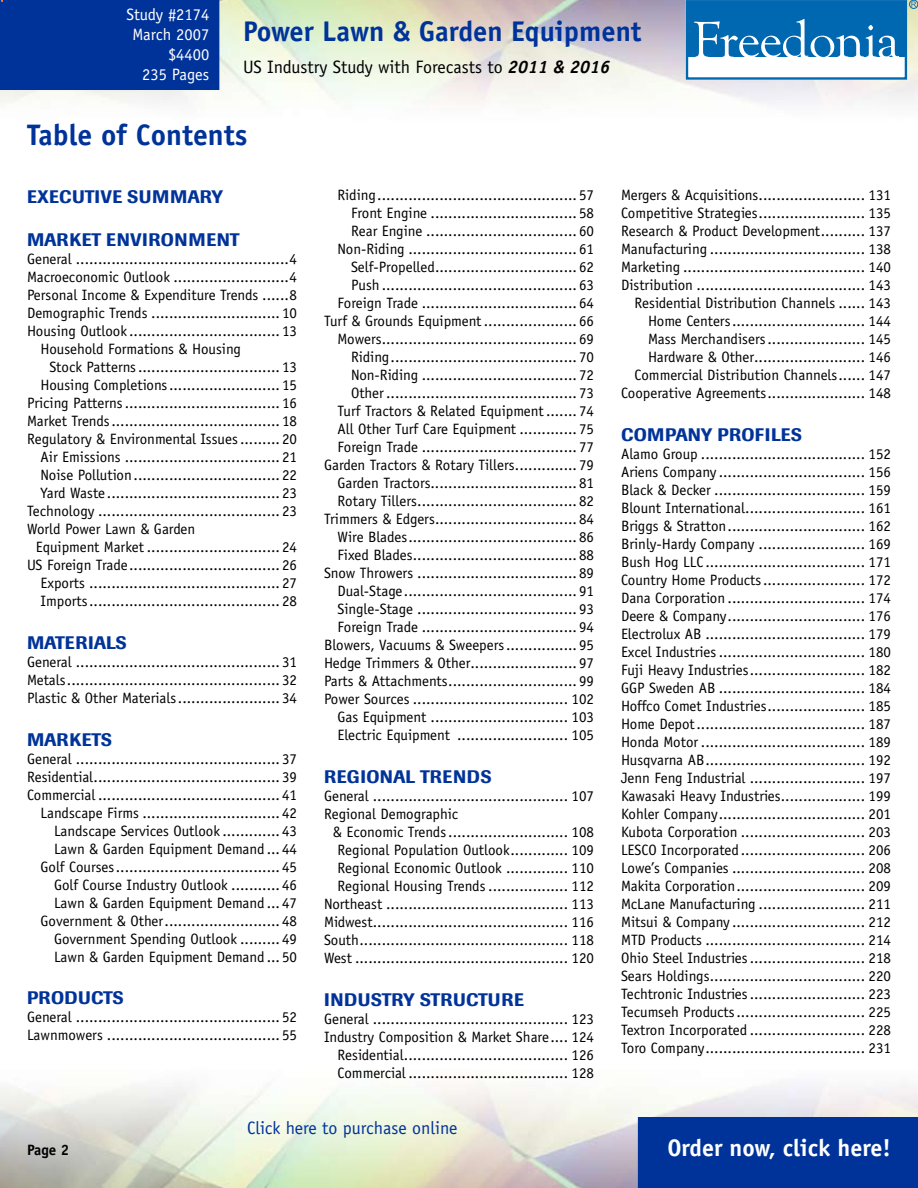
<style>
.page{position:relative;width:918px;height:1188px;background:#fff}
.page>*{position:absolute;margin:0;border:0;box-sizing:border-box;transform-origin:0 0}
.t1{font:700 29.7px "Officina Sans";color:#039}
.t2{font:700 28.5px "Officina Sans";color:#039}
.t3{font:700 24px "Officina Sans";color:#fff}
.t4{font:500 18px "Imago";letter-spacing:.02em;color:#039}
.t5{font:18px "Officina Sans";color:#000}
.t6{font:18px "Officina Sans";color:#039}
.t7{font:16.5px/19.8px "Officina Sans";color:#fff;text-align:right}
.t8{font:15px/18px "Officina Sans";color:#000;text-align:right}
.t9{font:700 15px "Officina Sans";color:#000}
.s1{font-weight:700;font-style:italic}
</style>
<div class="page">
<div style="left:638px;top:1117px;width:280px;height:71px;background:#039"></div>
<div style="left:686px;top:0;width:221px;height:80px;border:2px solid #0067b1"></div>
<div style="left:687px;top:1px;width:218px;height:56px;background:#0067b1"></div>
<svg style="left:694px;top:19px;width:205px;height:38px"></svg>
<div style="left:909px;top:0;width:9px;height:9px;border:1px solid #0067b1;border-radius:50%"></div>
<svg style="left:911px;top:2px;width:5px;height:5px"></svg>
<div style="left:0;top:0;width:219px;height:90px;background:#039"></div>
<p class="t7" style="left:126px;top:5px;width:84px">Study #2174<br>March 2007 $4400<br>235 Pages</p>
<h2 class="t2" style="left:243px;top:14px;width:400px">Power Lawn &amp; Garden Equipment</h2>
<p class="t5" style="left:243px;top:57px;width:369px">US Industry Study with Forecasts to <span class="s1">2011 &amp; 2016</span></p>
<h1 class="t1" style="left:27px;top:116px;width:222px">Table of Contents</h1>
<p class="t4" style="left:27px;top:186px;width:198px">EXECUTIVE SUMMARY</p>
<p class="t4" style="left:27px;top:229px;width:214px">MARKET ENVIRONMENT</p>
<p class="t8" style="left:27px;top:250px;width:271px">General ................................................4</p>
<p class="t8" style="left:27px;top:268px;width:271px">Macroeconomic Outlook ..........................4</p>
<p class="t8" style="left:27px;top:286px;width:271px">Personal Income &amp; Expenditure Trends ......8</p>
<p class="t8" style="left:27px;top:304px;width:271px">Demographic Trends ............................. 10</p>
<p class="t8" style="left:27px;top:322px;width:271px">Housing Outlook .................................. 13</p>
<p class="t8" style="left:40px;top:340px;width:202px">Household Formations &amp; Housing</p>
<p class="t8" style="left:49px;top:358px;width:249px">Stock Patterns................................ 13</p>
<p class="t8" style="left:40px;top:376px;width:258px">Housing Completions......................... 15</p>
<p class="t8" style="left:27px;top:394px;width:271px">Pricing Patterns................................... 16</p>
<p class="t8" style="left:27px;top:412px;width:271px">Market Trends...................................... 18</p>
<p class="t8" style="left:27px;top:430px;width:271px">Regulatory &amp; Environmental Issues......... 20</p>
<p class="t8" style="left:40px;top:448px;width:258px">Air Emissions ................................... 21</p>
<p class="t8" style="left:40px;top:466px;width:258px">Noise Pollution................................. 22</p>
<p class="t8" style="left:40px;top:484px;width:258px">Yard Waste....................................... 23</p>
<p class="t8" style="left:27px;top:502px;width:271px">Technology ......................................... 23</p>
<p class="t8" style="left:27px;top:520px;width:170px">World Power Lawn &amp; Garden</p>
<p class="t8" style="left:36px;top:538px;width:263px">Equipment Market .............................. 24</p>
<p class="t8" style="left:27px;top:556px;width:271px">US Foreign Trade.................................. 26</p>
<p class="t8" style="left:40px;top:574px;width:258px">Exports ........................................... 27</p>
<p class="t8" style="left:40px;top:592px;width:258px">Imports........................................... 28</p>
<p class="t4" style="left:27px;top:632px;width:14px">MAT</p>
<p class="t4" style="left:65px;top:632px;width:63px">ERIALS</p>
<p class="t8" style="left:27px;top:653px;width:271px;text-align:justify">General .............................................. 31<br>Metals................................................ 32<br>Plastic &amp; Other Materials....................... 34</p>
<p class="t4" style="left:27px;top:728px;width:15px">MARK</p>
<p class="t4" style="left:82px;top:728px;width:32px">ETS</p>
<p class="t8" style="left:27px;top:749px;width:271px">General .............................................. 37<br>Residential.......................................... 39<br>Commercial ......................................... 41<br>Landscape Firms ............................... 42<br>Landscape Services Outlook ............. 43<br>Lawn &amp; Garden Equipment Demand ... 44<br>Golf Courses..................................... 45<br>Golf Course Industry Outlook ........... 46<br>Lawn &amp; Garden Equipment Demand ... 47<br>Government &amp; Other.......................... 48<br>Government Spending Outlook ......... 49<br>Lawn &amp; Garden Equipment Demand ... 50</p>
<p class="t4" style="left:27px;top:987px;width:64px">PRODUCT</p>
<p class="t4" style="left:113px;top:987px;width:13px">S</p>
<p class="t8" style="left:27px;top:1008px;width:271px;text-align:left">General .............................................. 52<br>Lawnmowers ....................................... 55</p>
<p class="t8" style="left:324px;top:186px;width:271px">Riding............................................. 57<br>Front Engine ................................. 58<br>Rear Engine .................................. 60<br>Non-Riding ...................................... 61<br>Self-Propelled................................ 62<br>Push ............................................ 63<br>Foreign Trade ................................... 64<br>Turf &amp; Grounds Equipment..................... 66<br>Mowers............................................ 69<br>Riding.......................................... 70<br>Non-Riding ................................... 72<br>Other ........................................... 73<br>Turf Tractors &amp; Related Equipment ....... 74<br>All Other Turf Care Equipment ............. 75<br>Foreign Trade ................................... 77<br>Garden Tractors &amp; Rotary Tillers.............. 79<br>Garden Tractors................................. 81<br>Rotary Tillers.................................... 82<br>Trimmers &amp; Edgers................................ 84<br>Wire Blades...................................... 86<br>Fixed Blades..................................... 88<br>Snow Throwers .................................... 89<br>Dual-Stage....................................... 91<br>Single-Stage .................................... 93<br>Foreign Trade ................................... 94<br>Blowers, Vacuums &amp; Sweepers................ 95<br>Hedge Trimmers &amp; Other........................ 97<br>Parts &amp; Attachments............................. 99<br>Power Sources ................................... 102<br>Gas Equipment ............................... 103<br>Electric Equipment ......................... 105</p>
<p class="t4" style="left:324px;top:766px;width:49px">REGIONA</p>
<p class="t4" style="left:405px;top:766px;width:88px">L TRENDS</p>
<p class="t8" style="left:324px;top:787px;width:271px">General ............................................ 107</p>
<p class="t8" style="left:324px;top:805px;width:136px">Regional Demographic</p>
<p class="t8" style="left:333px;top:823px;width:263px">&amp; Economic Trends........................... 108</p>
<p class="t8" style="left:338px;top:841px;width:258px">Regional Population Outlook............. 109</p>
<p class="t8" style="left:338px;top:859px;width:258px">Regional Economic Outlook .............. 110</p>
<p class="t8" style="left:338px;top:877px;width:258px">Regional Housing Trends .................. 112</p>
<p class="t8" style="left:324px;top:895px;width:271px">Northeast ......................................... 113</p>
<p class="t8" style="left:324px;top:913px;width:271px">Midwest............................................ 116</p>
<p class="t8" style="left:324px;top:931px;width:271px">South............................................... 118</p>
<p class="t8" style="left:324px;top:949px;width:271px">West ................................................ 120</p>
<p class="t4" style="left:324px;top:989px;width:70px">IN DUSTRY</p>
<p class="t4" style="left:420px;top:989px;width:24px">STRUCTUR</p>
<p class="t4" style="left:514px;top:989px;width:11px">E</p>
<p class="t8" style="left:324px;top:1010px;width:271px">General ............................................ 123<br>Industry Composition &amp; Market Share.... 124<br>Residential..................................... 126<br>Commercial .................................... 128</p>
<p class="t8" style="left:621px;top:186px;width:271px">Mergers &amp; Acquisitions........................ 131<br>Competitive Strategies........................ 135<br>Research &amp; Product Development.......... 137<br>Manufacturing ................................... 138<br>Marketing ......................................... 140<br>Distribution ...................................... 143<br>Residential Distribution Channels ...... 143<br>Home Centers.............................. 144<br>Mass Merchandisers...................... 145<br>Hardware &amp; Other......................... 146<br>Commercial Distribution Channels...... 147<br>Cooperative Agreements...................... 148</p>
<p class="t4" style="left:621px;top:424px;width:161px">COMPANY PROFILES</p>
<p class="t8" style="left:621px;top:445px;width:271px;text-align:justify">Alamo Group ..................................... 152<br>Ariens Company ................................. 156<br>Black &amp; Decker .................................. 159<br>Blount International........................... 161<br>Briggs &amp; Stratton............................... 162<br>Brinly-Hardy Company ........................ 169<br>Bush Hog LLC .................................... 171<br>Country Home Products....................... 172<br>Dana Corporation ............................... 174<br>Deere &amp; Company............................... 176<br>Electrolux AB .................................... 179<br>Excel Industries ................................. 180<br>Fuji Heavy Industries.......................... 182<br>GGP Sweden AB ................................. 184<br>Hoffco Comet Industries...................... 185<br>Home Depot...................................... 187<br>Honda Motor ..................................... 189<br>Husqvarna AB.................................... 192<br>Jenn Feng Industrial .......................... 197<br>Kawasaki Heavy Industries................... 199<br>Kohler Company................................. 201<br>Kubota Corporation ............................ 203<br>LESCO Incorporated............................ 206<br>Lowe’s Companies .............................. 208<br>Makita Corporation............................. 209<br>McLane Manufacturing ........................ 211<br>Mitsui &amp; Company .............................. 212<br>MTD Products .................................... 214<br>Ohio Steel Industries.......................... 218<br>Sears Holdings................................... 220<br>Techtronic Industries.......................... 223<br>Tecumseh Products............................. 225<br>Textron Incorporated .......................... 228<br>Toro Company.................................... 231</p>
<p class="t6" style="left:247px;top:1117px;width:212px">Click here to purchase online</p>
<p class="t9" style="left:27px;top:1140px;width:31px">Page</p>
<h3 class="t3" style="left:667px;top:1133px;width:225px">Order now, click here!</h3>
</div>
